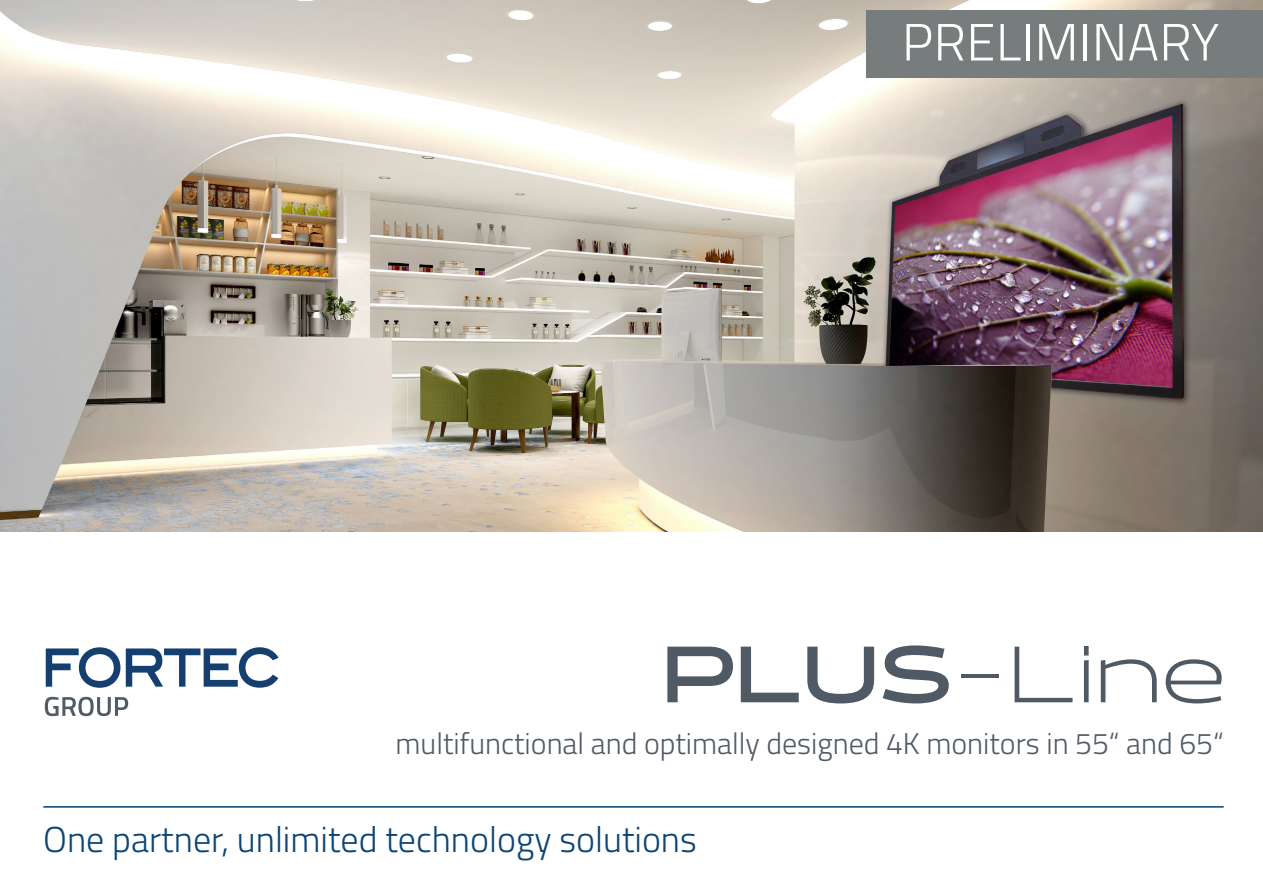
<style>
.page{position:relative;width:1263px;height:893px;background:#fff}
.page>*{position:absolute;margin:0;border:0;box-sizing:border-box;transform-origin:0 0}
.t1{font:300 79.5px "Halogen";color:#505a64}
.t2{font:300 52.5px "Titillium Web";letter-spacing:.01em;color:#fff}
.t3{font:300 36px "Titillium Web";color:#0c4574}
.t4{font:300 30px "Titillium Web";color:#505a64}
.s1{font-weight:700}
</style>
<div class="page">
<svg style="left:46px;top:647px;width:233px;height:41px"></svg>
<svg style="left:45px;top:697px;width:83px;height:19px"></svg>
<hr style="left:43px;top:806px;width:1181px;height:2px;background:#023e73">
<img style="left:0;top:0;width:1263px;height:532px">
<div style="left:867px;top:10px;width:396px;height:68px;background:#777c7d"></div>
<p class="t2" style="left:902px;top:4px;width:319px">PRELIMINARY</p>
<p class="t1" style="left:662px;top:626px;width:566px"><span class="s1">PLUS</span>-Line</p>
<p class="t4" style="left:396px;top:722px;width:829px">multifunctional and optimally designed 4K monitors in 55“ and 65“</p>
<p class="t3" style="left:43px;top:813px;width:655px">One partner, unlimited technology solutions</p>
</div>
